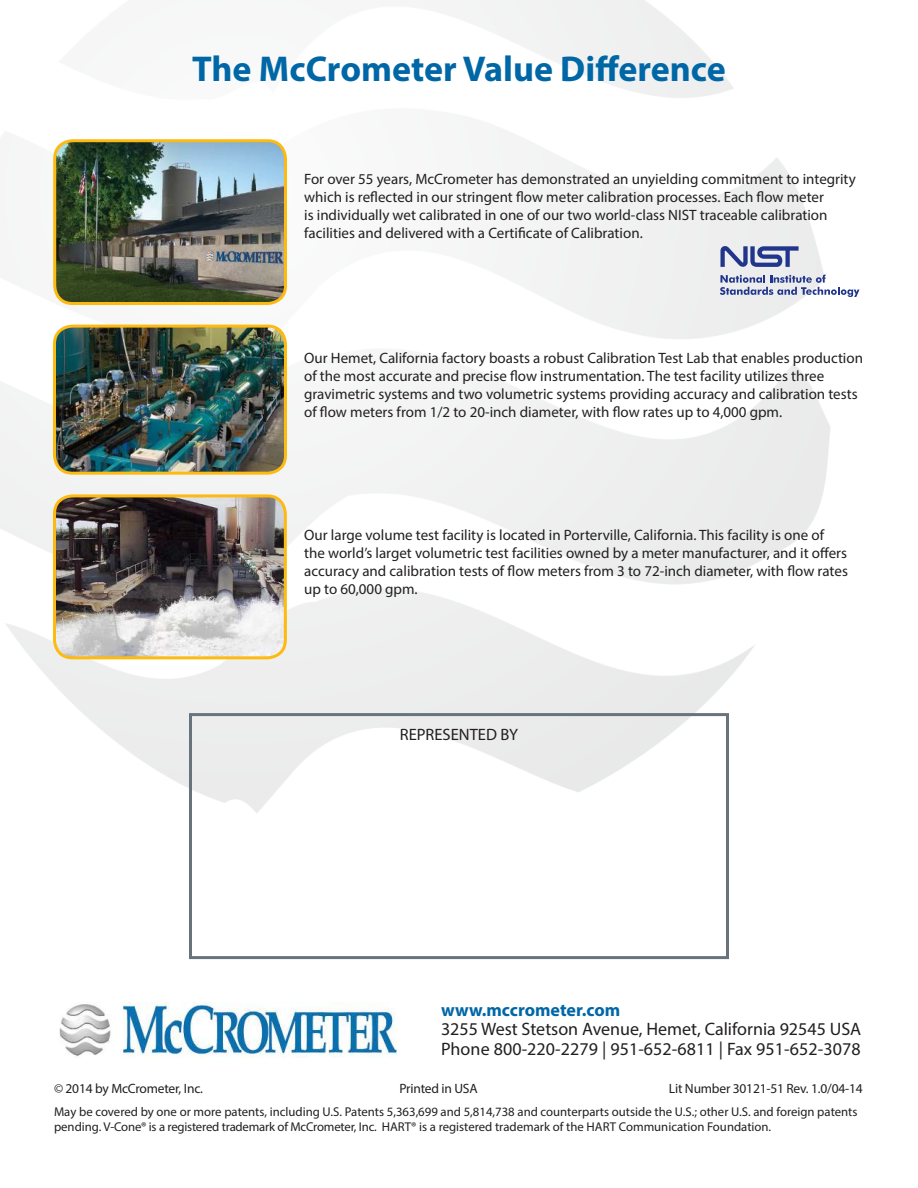
<style>
.page{position:relative;width:918px;height:1188px;background:#fff}
.page>*{position:absolute;margin:0;border:0;box-sizing:border-box;transform-origin:0 0}
.t1{font:700 36px "Myriad Pro";color:#0067a6}
.t2{font:18px/19.5px "Myriad Pro";color:#221f1f}
.t3{font:700 18px "Myriad Pro";color:#0067a6}
.t4{font:16.5px "Myriad Pro";color:#221f1f}
.t5{font:15px/18px "Myriad Pro";color:#221f1f}
.t6{font:13.5px "Myriad Pro";letter-spacing:-.015em;color:#221f1f}
.t7{font:12.75px/15.3px "Myriad Pro";color:#221f1f}
</style>
<div class="page">
<img style="left:0;top:0;width:830px;height:813px">
<img style="left:54px;top:496px;width:231px;height:162px">
<div style="left:53px;top:494px;width:234px;height:165px;border:3px solid #fdba11;border-radius:18px"></div>
<img style="left:55px;top:141px;width:230px;height:163px">
<div style="left:53px;top:139px;width:234px;height:166px;border:3px solid #fdba11;border-radius:18px"></div>
<img style="left:54px;top:326px;width:231px;height:147px">
<div style="left:53px;top:325px;width:234px;height:150px;border:3px solid #fdba11;border-radius:18px"></div>
<img style="left:59px;top:1003px;width:337px;height:55px">
<svg style="left:720px;top:245px;width:79px;height:22px;background:#8a94be"></svg>
<svg style="left:720px;top:275px;width:140px;height:22px"></svg>
<div style="left:189px;top:713px;width:540px;height:246px;border:3px solid #69737b"></div>
<h1 class="t1" style="left:192px;top:55px;width:535px">The McCrometer Value Difference</h1>
<p class="t5" style="left:304px;top:171px;width:553px">For over 55 years, McCrometer has demonstrated an unyielding commitment to integrity which is reflected in our stringent flow meter calibration processes. Each flow meter<br>is individually wet calibrated in one of our two world-class NIST traceable calibration facilities and delivered with a Certificate of Calibration.</p>
<p class="t5" style="left:304px;top:350px;width:560px">Our Hemet, California factory boasts a robust Calibration Test Lab that enables production of the most accurate and precise flow instrumentation. The test facility utilizes three gravimetric systems and two volumetric systems providing accuracy and calibration tests of flow meters from 1/2 to 20-inch diameter, with flow rates up to 4,000 gpm.</p>
<p class="t5" style="left:304px;top:528px;width:545px">Our large volume test facility is located in Porterville, California. This facility is one of the world’s larget volumetric test facilities owned by a meter manufacturer, and it offers accuracy and calibration tests of flow meters from 3 to 72-inch diameter, with flow rates up to 60,000 gpm.</p>
<p class="t4" style="left:400px;top:728px;width:120px">REPRESENTED BY</p>
<p class="t3" style="left:441px;top:1003px;width:181px">www.mccrometer.com</p>
<p class="t2" style="left:441px;top:1021px;width:422px">3255 West Stetson Avenue, Hemet, California 92545 USA<br>Phone 800-220-2279 | 951-652-6811 | Fax 951-652-3078</p>
<p class="t6" style="left:54px;top:1083px;width:150px">© 2014 by McCrometer, Inc.</p>
<p class="t6" style="left:399px;top:1083px;width:80px">Printed in USA</p>
<p class="t6" style="left:669px;top:1083px;width:195px">Lit Number 30121-51 Rev. 1.0/04-14</p>
<p class="t7" style="left:54px;top:1105px;width:805px">May be covered by one or more patents, including U.S. Patents 5,363,699 and 5,814,738 and counterparts outside the U.S.; other U.S. and foreign patents pending. V-Cone® is a registered trademark of McCrometer, Inc. HART® is a registered trademark of the HART Communication Foundation.</p>
</div>
